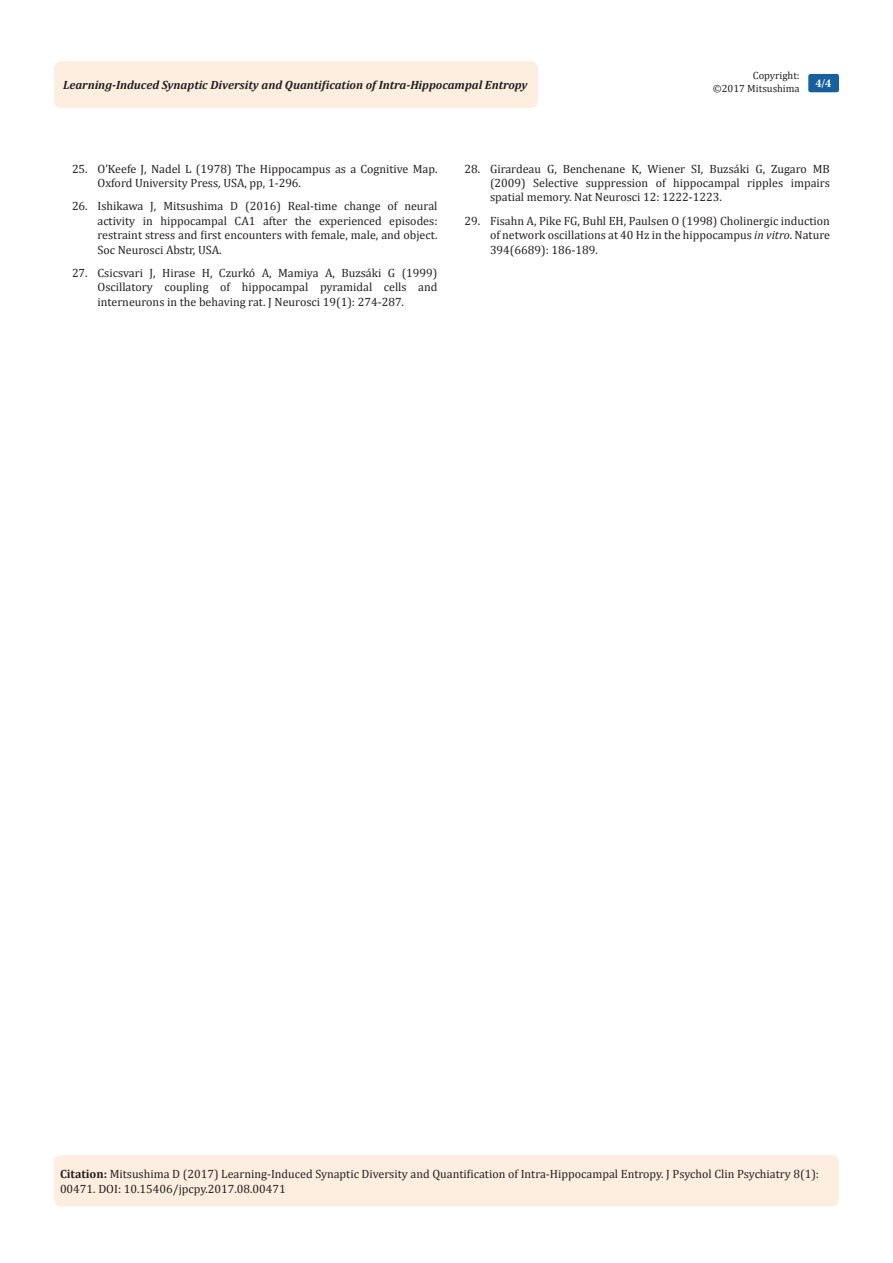
<style>
.page{position:relative;width:893px;height:1263px;background:#fff}
.page>*{position:absolute;margin:0;border:0;box-sizing:border-box;transform-origin:0 0}
.t1{font:12px/14.4px "Cambria";color:#231f20;text-align:justify}
.t2{font:italic 700 12px "Cambria";color:#231f20}
.t3{font:700 12px "Minion Pro";color:#fff}
.t4{font:10.5px/12.6px "Cambria";color:#231f20;text-align:right}
.s1{font-style:italic}
.s2{font-weight:700}
</style>
<div class="page">
<div style="left:54px;top:1155px;width:785px;height:51px;background:#feeee0;border-radius:7px"></div>
<div style="left:54px;top:61px;width:484px;height:47px;background:#feeee0;border-radius:8px"></div>
<div style="left:808px;top:74px;width:31px;height:18px;background:#18609d;border-radius:2px"></div>
<p class="t4" style="left:713px;top:69px;width:88px">Copyright:<br>©2017 Mitsushima</p>
<p class="t2" style="left:63px;top:77px;width:466px">Learning-Induced Synaptic Diversity and Quantification of Intra-Hippocampal Entropy</p>
<p class="t3" style="left:815px;top:75px;width:17px">4/4</p>
<p class="t1" style="left:98px;top:161px;width:341px;text-indent:-26px">25. O’Keefe J, Nadel L (1978) The Hippocampus as a Cognitive Map.<br>Oxford University Press, USA, pp, 1-296.</p>
<p class="t1" style="left:98px;top:199px;width:341px;text-indent:-26px">26. Ishikawa J, Mitsushima D (2016) Real-time change of neural activity in hippocampal CA1 after the experienced episodes: restraint stress and first encounters with female, male, and object.<br>Soc Neurosci Abstr, USA.</p>
<p class="t1" style="left:98px;top:266px;width:341px;text-indent:-26px">27. Csicsvari J, Hirase H, Czurkó A, Mamiya A, Buzsáki G (1999)<br>Oscillatory coupling of hippocampal pyramidal cells and interneurons in the behaving rat. J Neurosci 19(1): 274-287.</p>
<p class="t1" style="left:490px;top:161px;width:341px;text-indent:-26px">28. Girardeau G, Benchenane K, Wiener SI, Buzsáki G, Zugaro MB (2009) Selective suppression of hippocampal ripples impairs spatial memory. Nat Neurosci 12: 1222-1223.</p>
<p class="t1" style="left:490px;top:213px;width:341px;text-indent:-26px">29. Fisahn A, Pike FG, Buhl EH, Paulsen O (1998) Cholinergic induction of network oscillations at 40 Hz in the hippocampus <span class="s1">in vitro</span>. Nature 394(6689): 186-189.</p>
<p class="t1" style="left:60px;top:1167px;width:761px"><span class="s2">Citation:</span> Mitsushima D (2017) Learning-Induced Synaptic Diversity and Quantification of Intra-Hippocampal Entropy. J Psychol Clin Psychiatry 8(1):<br>00471. DOI: 10.15406/jpcpy.2017.08.00471</p>
</div>
